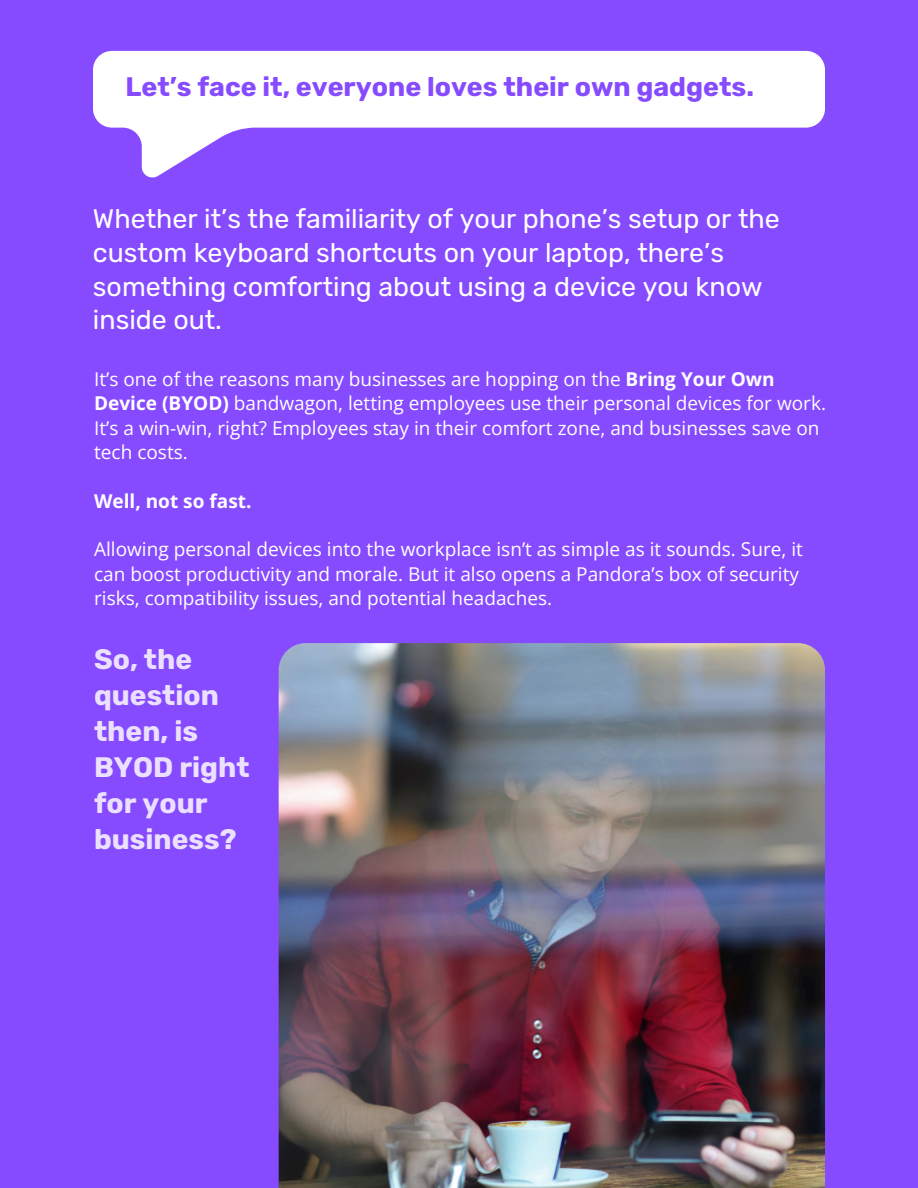
<style>
.page{position:relative;width:918px;height:1188px;background:#874bff}
.page>*{position:absolute;margin:0;border:0;box-sizing:border-box;transform-origin:0 0}
.t1{font:700 28.2px/36px "Rubik";color:#ebe1ff}
.t2{font:26.85px/33.9px "Rubik";color:#fff}
.t3{font:700 26.85px "Rubik";color:#874bff}
.t4{font:19.05px/24.3px "Open Sans";color:#fff}
.t5{font:700 19.05px "Open Sans";color:#fff}
.s1{font-weight:700}
</style>
<div class="page">
<svg style="left:93px;top:51px;width:732px;height:127px;fill:#fff"></svg>
<img style="left:279px;top:643px;width:546px;height:545px">
<h2 class="t3" style="left:125px;top:72px;width:630px">Let’s face it, everyone loves their own gadgets.</h2>
<h2 class="t2" style="left:93px;top:202px;width:688px">Whether it’s the familiarity of your phone’s setup or the custom keyboard shortcuts on your laptop, there’s something comforting about using a device you know inside out.</h2>
<p class="t4" style="left:94px;top:366px;width:733px">It’s one of the reasons many businesses are hopping on the <span class="s1">Bring Your Own Device (BYOD)</span> bandwagon, letting employees use their personal devices for work.<br>It’s a win-win, right? Employees stay in their comfort zone, and businesses save on tech costs.</p>
<p class="t5" style="left:94px;top:487px;width:159px">Well, not so fast.</p>
<p class="t4" style="left:94px;top:537px;width:710px">Allowing personal devices into the workplace isn’t as simple as it sounds. Sure, it can boost productivity and morale. But it also opens a Pandora’s box of security risks, compatibility issues, and potential headaches.</p>
<h1 class="t1" style="left:94px;top:642px;width:157px">So, the question then, is<br>BYOD right for your business?</h1>
</div>
